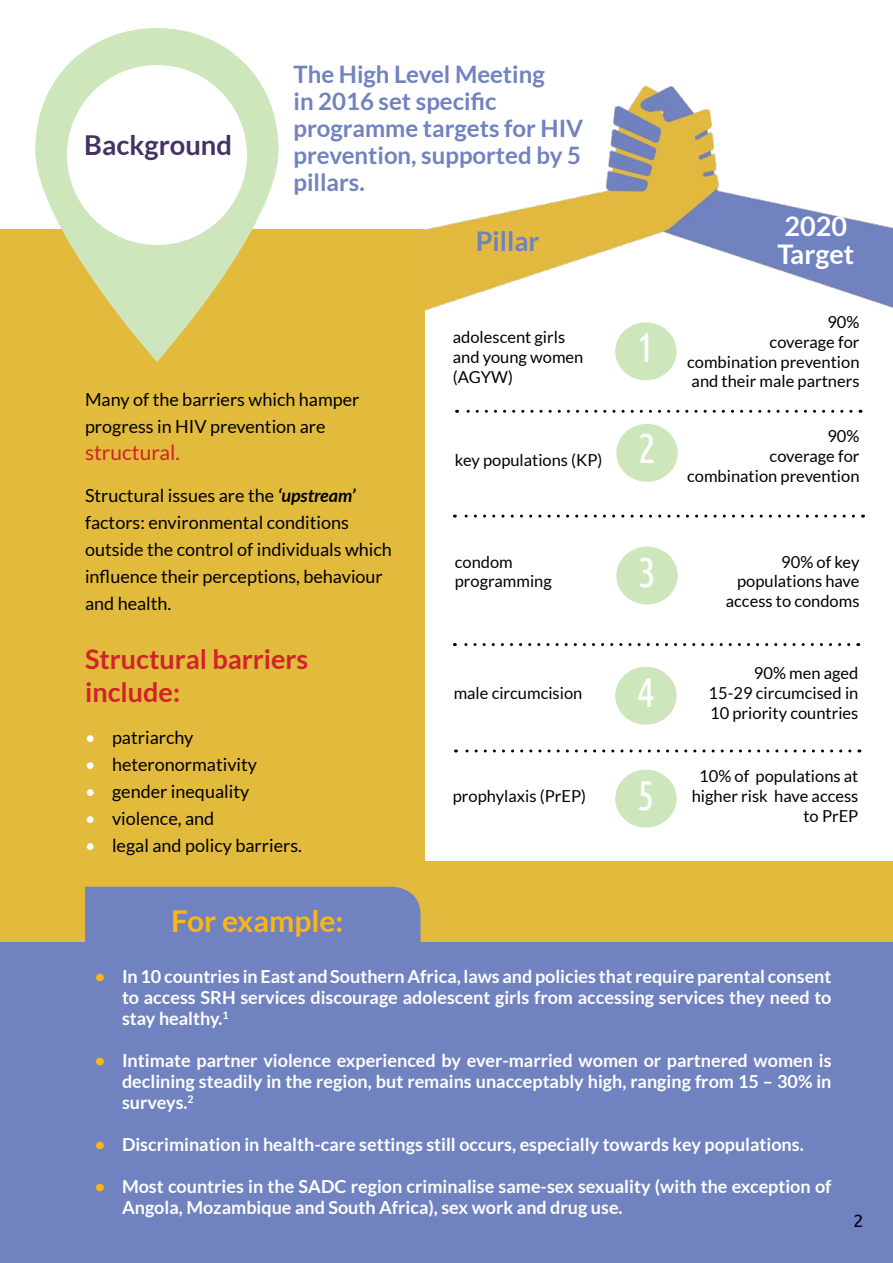
<style>
.page{position:relative;width:893px;height:1263px;background:#fff}
.page>*{position:absolute;margin:0;border:0;box-sizing:border-box;transform-origin:0 0}
.t1{font:41.7px "Ubuntu Condensed";color:#fff}
.t2{font:700 30px "Lato";color:#fcb515}
.t3{font:700 27.3px "Lato";color:#473162}
.t4{font:700 27px/32.4px "Lato";color:#d2232a}
.t5{font:700 27px/28.8px "Lato";color:#fff}
.t6{font:700 27px "Lato";color:#7082c0}
.t7{font:700 24px/27px "Lato";color:#7082c0}
.t8{font:21px "Lato";color:#d2232a}
.t9{font:700 18px/21px "Lato";color:#fff;text-align:justify}
.t10{font:18px/27px "Lato";color:#000}
.t11{font:18px "Ubuntu";color:#000}
.t12{font:16.5px/19.8px "Lato";color:#000;text-align:right}
.s1{font-weight:700;font-style:italic}
.s2{color:#fff}
.s3{color:#fcb515}
</style>
<div class="page">
<div style="left:0;top:376px;width:893px;height:585px;background:#e2ba3c"></div>
<div style="left:0;top:942px;width:893px;height:321px;background:#7082c0"></div>
<div style="left:425px;top:180px;width:468px;height:681px;background:#fff"></div>
<img style="left:425px;top:85px;width:468px;height:226px">
<div style="left:615px;top:770px;width:62px;height:57px;background:#cee6bb;border-radius:50%"></div>
<div style="left:615px;top:667px;width:62px;height:58px;background:#cee6bb;border-radius:50%"></div>
<div style="left:616px;top:547px;width:62px;height:57px;background:#cee6bb;border-radius:50%"></div>
<div style="left:616px;top:424px;width:62px;height:58px;background:#cee6bb;border-radius:50%"></div>
<div style="left:615px;top:322px;width:62px;height:58px;background:#cee6bb;border-radius:50%"></div>
<svg style="left:457px;top:410px;width:394px;height:3px"></svg>
<svg style="left:454px;top:515px;width:399px;height:3px"></svg>
<svg style="left:454px;top:643px;width:395px;height:3px"></svg>
<svg style="left:455px;top:749px;width:395px;height:3px"></svg>
<div style="left:85px;top:887px;width:335px;height:55px;background:#7082c0"></div>
<div style="left:0;top:229px;width:425px;height:153px;background:#e2ba3c"></div>
<svg style="left:35px;top:28px;width:243px;height:334px;fill:#cee6bb"></svg>
<div style="left:67px;top:65px;width:180px;height:180px;background:#fff;border-radius:50%"></div>
<h3 class="t3" style="left:84px;top:130px;width:149px">Background</h3>
<h3 class="t7" style="left:294px;top:61px;width:291px">The High Level Meeting<br>in 2016 set specific programme targets for HIV prevention, supported by 5 pillars.</h3>
<h3 class="t6" style="left:476px;top:225px;width:65px">Pillar</h3>
<p class="t12" style="left:453px;top:327px;width:132px;text-align:left">adolescent girls and young women (AGYW)</p>
<h1 class="t1" style="left:637px;top:321px;width:19px">1</h1>
<h3 class="t5" style="left:777px;top:211px;width:78px">2020<br>Target</h3>
<p class="t12" style="left:687px;top:312px;width:174px">90%<br>coverage for combination prevention and their male partners</p>
<p class="t10" style="left:85px;top:386px;width:276px">Many of the barriers which hamper progress in HIV prevention are</p>
<p class="t8" style="left:85px;top:440px;width:96px">structural.</p>
<p class="t10" style="left:85px;top:482px;width:308px">Structural issues are the <span class="s1">‘upstream’ </span>factors: environmental conditions outside the control of individuals which influence their perceptions, behaviour and health.</p>
<h3 class="t4" style="left:85px;top:643px;width:225px">Structural barriers include:</h3>
<p class="t10" style="left:85px;top:723px;width:110px"><span class="s2">•</span> patriarchy</p>
<p class="t10" style="left:85px;top:750px;width:174px"><span class="s2">•</span> heteronormativity</p>
<p class="t10" style="left:85px;top:777px;width:166px"><span class="s2">•</span> gender inequality</p>
<p class="t10" style="left:85px;top:804px;width:131px"><span class="s2">•</span> violence, and</p>
<p class="t10" style="left:85px;top:831px;width:218px"><span class="s2">•</span> legal and policy barriers.</p>
<h2 class="t2" style="left:171px;top:903px;width:174px">For example:</h2>
<p class="t12" style="left:455px;top:450px;width:149px">key populations (KP)</p>
<h1 class="t1" style="left:638px;top:422px;width:19px">2</h1>
<p class="t12" style="left:687px;top:426px;width:174px">90%<br>coverage for combination prevention</p>
<p class="t12" style="left:455px;top:552px;width:98px;text-align:left">condom programming</p>
<p class="t12" style="left:726px;top:552px;width:135px">90% of key populations have access to condoms</p>
<h1 class="t1" style="left:638px;top:546px;width:19px">3</h1>
<p class="t12" style="left:454px;top:683px;width:130px">male circumcision</p>
<p class="t12" style="left:453px;top:786px;width:135px">prophylaxis (PrEP)</p>
<h1 class="t1" style="left:637px;top:666px;width:19px">4</h1>
<h1 class="t1" style="left:637px;top:769px;width:19px">5</h1>
<p class="t12" style="left:709px;top:663px;width:151px;text-align:justify;text-indent:45px">90% men aged 15-29 circumcised in 10 priority countries</p>
<p class="t12" style="left:692px;top:766px;width:168px">10% of populations at higher risk have access to PrEP</p>
<p class="t9" style="left:122px;top:966px;width:711px;text-indent:-27px"><span class="s3">•</span> In 10 countries in East and Southern Africa, laws and policies that require parental consent to access SRH services discourage adolescent girls from accessing services they need to stay healthy.<sup>1</sup></p>
<p class="t9" style="left:122px;top:1050px;width:711px;text-indent:-27px"><span class="s3">•</span> Intimate partner violence experienced by ever-married women or partnered women is declining steadily in the region, but remains unacceptably high, ranging from 15 – 30% in surveys.<sup>2</sup></p>
<p class="t9" style="left:95px;top:1134px;width:710px"><span class="s3">•</span> Discrimination in health-care settings still occurs, especially towards key populations.</p>
<p class="t9" style="left:122px;top:1176px;width:711px;text-indent:-27px"><span class="s3">•</span> Most countries in the SADC region criminalise same-sex sexuality (with the exception of<br>Angola, Mozambique and South Africa), sex work and drug use.</p>
<p class="t11" style="left:853px;top:1209px;width:12px">2</p>
</div>
